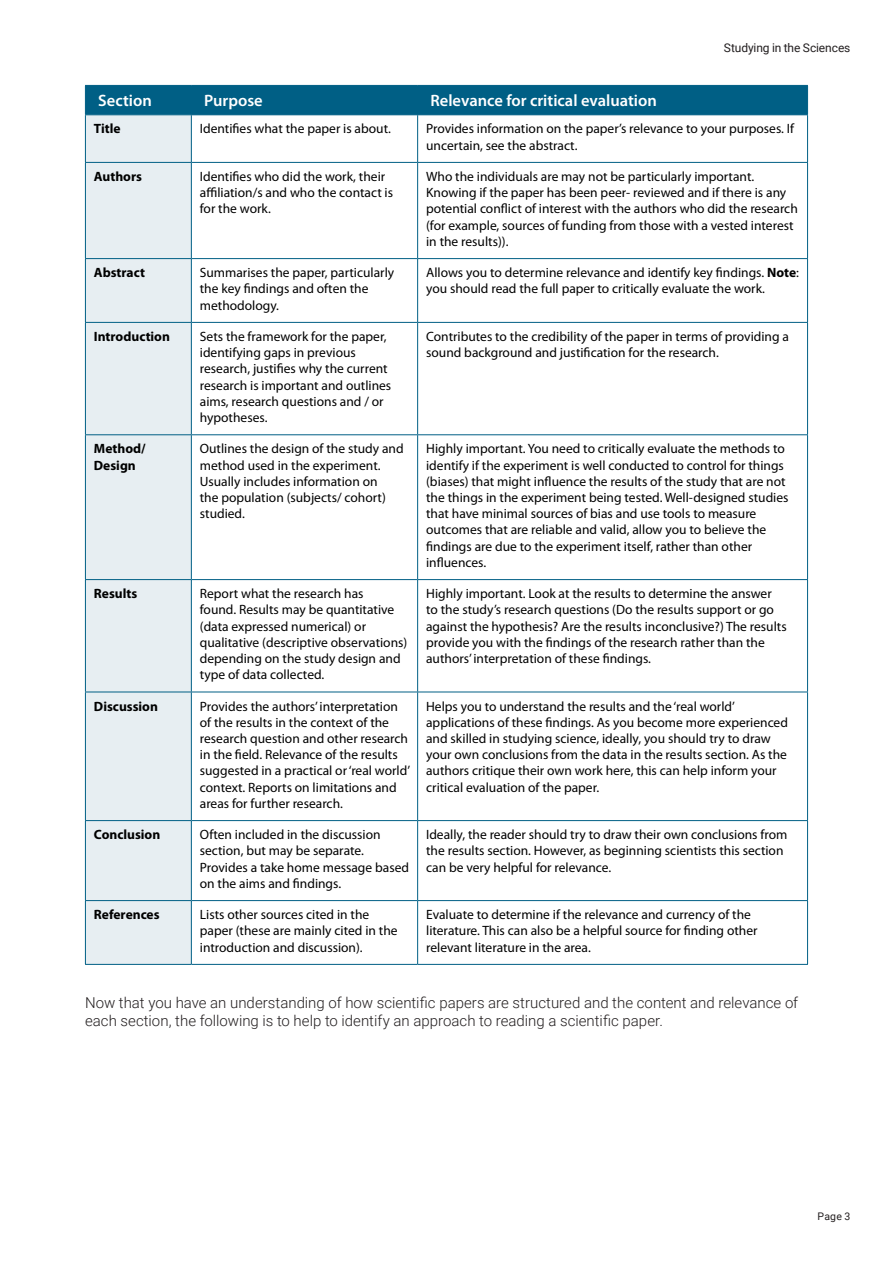
<style>
.page{position:relative;width:893px;height:1263px;background:#fff}
.page>*{position:absolute;margin:0;border:0;box-sizing:border-box;transform-origin:0 0}
.ASD_Table_Heading{font:600 16.5px "Myriad Pro";color:#fff}
.CTL_Body{font:300 15px/18px "Roboto";color:#231f20}
.ASD_Table_Body{font:13.5px/16.2px "Myriad Pro";color:#000}
.ASD_Table_Body-2{font:700 13.5px/16.2px "Myriad Pro";color:#000}
.t1{font:12px "Roboto";letter-spacing:-.01em;color:#231f20}
.t2{font:10.5px "Roboto";color:#231f20}
.s1{font-weight:700}
</style>
<div class="page">
<div style="left:86px;top:115px;width:105px;height:849px;background:#e7eef2"></div>
<hr style="left:191px;top:115px;width:1px;height:47px;background:#005f85">
<hr style="left:417px;top:115px;width:1px;height:47px;background:#005f85">
<hr style="left:191px;top:163px;width:1px;height:95px;background:#005f85">
<hr style="left:417px;top:163px;width:1px;height:95px;background:#005f85">
<hr style="left:191px;top:259px;width:1px;height:63px;background:#005f85">
<hr style="left:417px;top:259px;width:1px;height:63px;background:#005f85">
<hr style="left:191px;top:323px;width:1px;height:111px;background:#005f85">
<hr style="left:417px;top:323px;width:1px;height:111px;background:#005f85">
<hr style="left:191px;top:435px;width:1px;height:144px;background:#005f85">
<hr style="left:417px;top:435px;width:1px;height:144px;background:#005f85">
<hr style="left:191px;top:580px;width:1px;height:112px;background:#005f85">
<hr style="left:417px;top:580px;width:1px;height:112px;background:#005f85">
<hr style="left:191px;top:692px;width:1px;height:128px;background:#005f85">
<hr style="left:417px;top:692px;width:1px;height:128px;background:#005f85">
<hr style="left:191px;top:821px;width:1px;height:79px;background:#005f85">
<hr style="left:417px;top:821px;width:1px;height:79px;background:#005f85">
<hr style="left:191px;top:901px;width:1px;height:63px;background:#005f85">
<hr style="left:417px;top:901px;width:1px;height:63px;background:#005f85">
<div style="left:85px;top:85px;width:723px;height:29px;background:#005f85"></div>
<hr style="left:85px;top:114px;width:106px;height:1px;background:#005f85">
<hr style="left:85px;top:115px;width:1px;height:47px;background:#005f85">
<hr style="left:191px;top:114px;width:227px;height:1px;background:#005f85">
<hr style="left:418px;top:114px;width:390px;height:1px;background:#005f85">
<hr style="left:807px;top:115px;width:1px;height:47px;background:#005f85">
<hr style="left:85px;top:162px;width:106px;height:1px;background:#005f85">
<hr style="left:85px;top:163px;width:1px;height:95px;background:#005f85">
<hr style="left:191px;top:162px;width:227px;height:1px;background:#005f85">
<hr style="left:418px;top:162px;width:390px;height:1px;background:#005f85">
<hr style="left:807px;top:163px;width:1px;height:95px;background:#005f85">
<hr style="left:85px;top:258px;width:106px;height:1px;background:#005f85">
<hr style="left:85px;top:259px;width:1px;height:63px;background:#005f85">
<hr style="left:191px;top:258px;width:227px;height:1px;background:#005f85">
<hr style="left:418px;top:258px;width:390px;height:1px;background:#005f85">
<hr style="left:807px;top:259px;width:1px;height:63px;background:#005f85">
<hr style="left:85px;top:322px;width:106px;height:1px;background:#005f85">
<hr style="left:85px;top:323px;width:1px;height:111px;background:#005f85">
<hr style="left:191px;top:322px;width:227px;height:1px;background:#005f85">
<hr style="left:418px;top:322px;width:390px;height:1px;background:#005f85">
<hr style="left:807px;top:323px;width:1px;height:111px;background:#005f85">
<hr style="left:85px;top:434px;width:106px;height:1px;background:#005f85">
<hr style="left:85px;top:435px;width:1px;height:144px;background:#005f85">
<hr style="left:191px;top:434px;width:227px;height:1px;background:#005f85">
<hr style="left:418px;top:434px;width:390px;height:1px;background:#005f85">
<hr style="left:807px;top:435px;width:1px;height:144px;background:#005f85">
<hr style="left:85px;top:579px;width:106px;height:1px;background:#005f85">
<hr style="left:85px;top:580px;width:1px;height:112px;background:#005f85">
<hr style="left:191px;top:579px;width:227px;height:1px;background:#005f85">
<hr style="left:418px;top:579px;width:390px;height:1px;background:#005f85">
<hr style="left:807px;top:580px;width:1px;height:112px;background:#005f85">
<hr style="left:85px;top:692px;width:106px;height:1px;background:#005f85">
<hr style="left:85px;top:692px;width:1px;height:128px;background:#005f85">
<hr style="left:191px;top:692px;width:227px;height:1px;background:#005f85">
<hr style="left:418px;top:692px;width:390px;height:1px;background:#005f85">
<hr style="left:807px;top:692px;width:1px;height:128px;background:#005f85">
<hr style="left:85px;top:820px;width:106px;height:1px;background:#005f85">
<hr style="left:85px;top:821px;width:1px;height:79px;background:#005f85">
<hr style="left:191px;top:820px;width:227px;height:1px;background:#005f85">
<hr style="left:418px;top:820px;width:390px;height:1px;background:#005f85">
<hr style="left:807px;top:821px;width:1px;height:79px;background:#005f85">
<hr style="left:85px;top:900px;width:106px;height:1px;background:#005f85">
<hr style="left:85px;top:901px;width:1px;height:63px;background:#005f85">
<hr style="left:191px;top:900px;width:227px;height:1px;background:#005f85">
<hr style="left:418px;top:900px;width:390px;height:1px;background:#005f85">
<hr style="left:807px;top:901px;width:1px;height:63px;background:#005f85">
<hr style="left:85px;top:964px;width:106px;height:1px;background:#005f85">
<hr style="left:191px;top:964px;width:227px;height:1px;background:#005f85">
<hr style="left:418px;top:964px;width:390px;height:1px;background:#005f85">
<p class="t1" style="left:724px;top:39px;width:128px">Studying in the Sciences</p>
<p class="ASD_Table_Heading" style="left:98px;top:90px;width:55px">Section</p>
<p class="ASD_Table_Heading" style="left:204px;top:90px;width:60px">Purpose</p>
<p class="ASD_Table_Heading" style="left:430px;top:90px;width:228px">Relevance for critical evaluation</p>
<p class="ASD_Table_Body-2" style="left:94px;top:120px;width:28px">Title</p>
<p class="ASD_Table_Body" style="left:200px;top:121px;width:193px">Identifies what the paper is about.</p>
<p class="ASD_Table_Body" style="left:426px;top:121px;width:370px">Provides information on the paper’s relevance to your purposes. If uncertain, see the abstract.</p>
<p class="ASD_Table_Body-2" style="left:94px;top:168px;width:50px">Authors</p>
<p class="ASD_Table_Body" style="left:200px;top:168px;width:195px">Identifies who did the work, their affiliation/s and who the contact is for the work.</p>
<p class="ASD_Table_Body" style="left:426px;top:168px;width:373px">Who the individuals are may not be particularly important.<br>Knowing if the paper has been peer- reviewed and if there is any potential conflict of interest with the authors who did the research (for example, sources of funding from those with a vested interest in the results)).</p>
<p class="ASD_Table_Body-2" style="left:94px;top:264px;width:53px">Abstract</p>
<p class="ASD_Table_Body" style="left:200px;top:264px;width:196px">Summarises the paper, particularly the key findings and often the methodology.</p>
<p class="ASD_Table_Body" style="left:426px;top:264px;width:374px">Allows you to determine relevance and identify key findings. <span class="s1">Note</span>: you should read the full paper to critically evaluate the work.</p>
<p class="ASD_Table_Body-2" style="left:94px;top:328px;width:78px">Introduction</p>
<p class="ASD_Table_Body" style="left:200px;top:328px;width:193px">Sets the framework for the paper, identifying gaps in previous research, justifies why the current research is important and outlines aims, research questions and / or hypotheses.</p>
<p class="ASD_Table_Body" style="left:426px;top:328px;width:364px">Contributes to the credibility of the paper in terms of providing a sound background and justification for the research.</p>
<p class="ASD_Table_Body-2" style="left:94px;top:440px;width:53px">Method/<br>Design</p>
<p class="ASD_Table_Body" style="left:200px;top:441px;width:205px">Outlines the design of the study and method used in the experiment.<br>Usually includes information on<br>the population (subjects/ cohort) studied.</p>
<p class="ASD_Table_Body" style="left:426px;top:441px;width:364px">Highly important. You need to critically evaluate the methods to identify if the experiment is well conducted to control for things (biases) that might influence the results of the study that are not the things in the experiment being tested. Well-designed studies that have minimal sources of bias and use tools to measure outcomes that are reliable and valid, allow you to believe the findings are due to the experiment itself, rather than other influences.</p>
<p class="ASD_Table_Body-2" style="left:94px;top:585px;width:45px">Results</p>
<p class="ASD_Table_Body" style="left:200px;top:585px;width:209px">Report what the research has<br>found. Results may be quantitative (data expressed numerical) or qualitative (descriptive observations) depending on the study design and type of data collected.</p>
<p class="ASD_Table_Body" style="left:426px;top:585px;width:362px">Highly important. Look at the results to determine the answer to the study’s research questions (Do the results support or go against the hypothesis? Are the results inconclusive?) The results provide you with the findings of the research rather than the authors’ interpretation of these findings.</p>
<p class="ASD_Table_Body-2" style="left:94px;top:697px;width:66px">Discussion</p>
<p class="ASD_Table_Body" style="left:200px;top:698px;width:212px">Provides the authors’ interpretation of the results in the context of the research question and other research in the field. Relevance of the results suggested in a practical or ‘real world’ context. Reports on limitations and areas for further research.</p>
<p class="ASD_Table_Body" style="left:426px;top:698px;width:363px">Helps you to understand the results and the ‘real world’ applications of these findings. As you become more experienced and skilled in studying science, ideally, you should try to draw your own conclusions from the data in the results section. As the authors critique their own work here, this can help inform your critical evaluation of the paper.</p>
<p class="ASD_Table_Body-2" style="left:94px;top:826px;width:68px">Conclusion</p>
<p class="ASD_Table_Body" style="left:200px;top:826px;width:211px">Often included in the discussion section, but may be separate.<br>Provides a take home message based on the aims and findings.</p>
<p class="ASD_Table_Body" style="left:426px;top:826px;width:363px">Ideally, the reader should try to draw their own conclusions from the results section. However, as beginning scientists this section can be very helpful for relevance.</p>
<p class="ASD_Table_Body-2" style="left:94px;top:906px;width:67px">References</p>
<p class="ASD_Table_Body" style="left:200px;top:906px;width:199px">Lists other sources cited in the paper (these are mainly cited in the introduction and discussion).</p>
<p class="ASD_Table_Body" style="left:426px;top:906px;width:333px">Evaluate to determine if the relevance and currency of the literature. This can also be a helpful source for finding other relevant literature in the area.</p>
<p class="CTL_Body" style="left:85px;top:993px;width:715px">Now that you have an understanding of how scientific papers are structured and the content and relevance of each section, the following is to help to identify an approach to reading a scientific paper.</p>
<p class="t2" style="left:817px;top:1209px;width:34px">Page 3</p>
</div>
